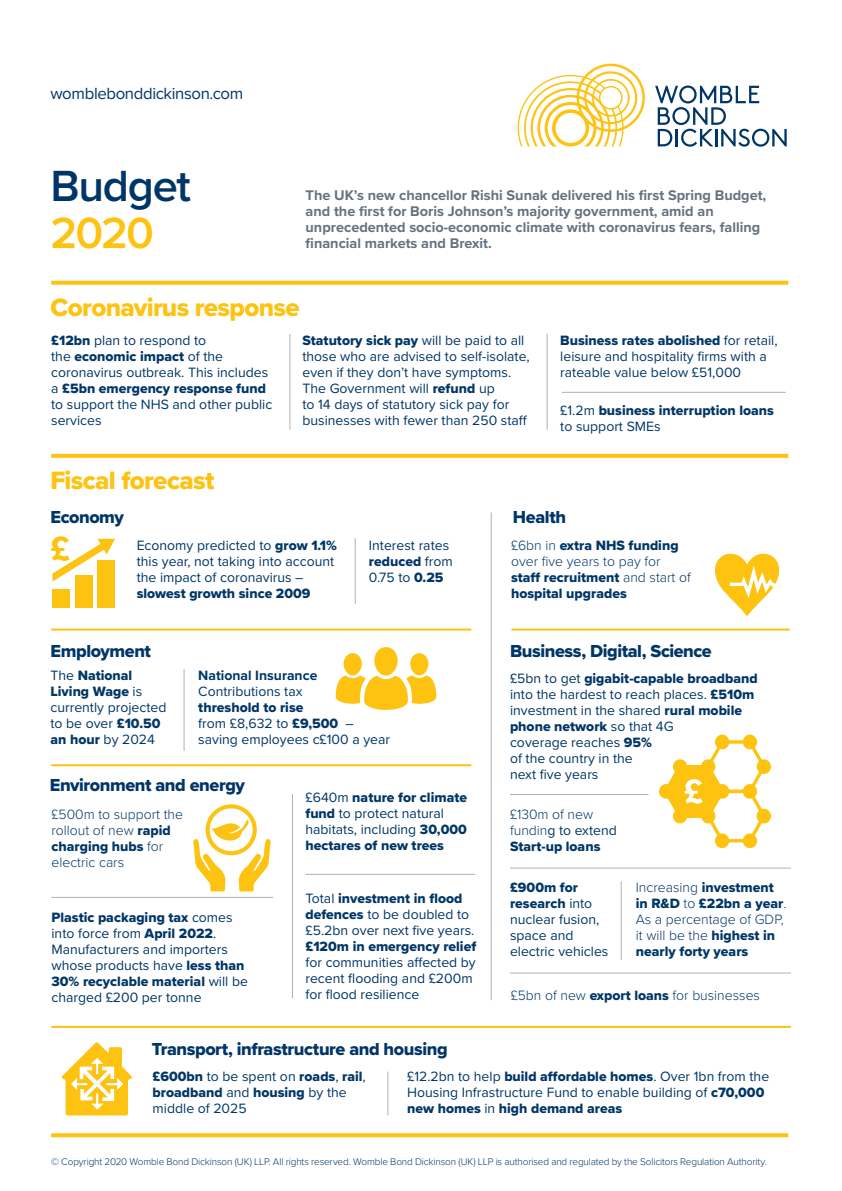
<style>
.page{position:relative;width:842px;height:1191px;background:#fff}
.page>*{position:absolute;margin:0;border:0;box-sizing:border-box;transform-origin:0 0}
.t1{font:600 45.2px "Proxima Nova";letter-spacing:-.03em;color:#003667}
.t2{font:600 45.2px "Proxima Nova";color:#fec210}
.t3{font:26px "Proxima Nova Extrabld";letter-spacing:-.025em;color:#fec210}
.t4{font:18px "Proxima Nova Extrabld";letter-spacing:-.025em;color:#003667}
.t5{font:16.7px "Proxima Nova";letter-spacing:-.02em;color:#003667}
.t6{font:700 14.5px/16px "Proxima Nova";color:#65717f}
.t7{font:14px/16px "Proxima Nova";color:#003667}
.t8{font:14px/16px "Proxima Nova Extrabld";color:#003667}
.t9{font:300 14px/16px "Proxima Nova";color:#003667}
.t10{font:300 10px "Proxima Nova";letter-spacing:-.015em;color:#003667}
.s1{font-family:"Proxima Nova Extrabld"}
.s2{font-family:"Proxima Nova"}
.s3{font-weight:700}
.s4{font-family:"Proxima Nova Extrabld";font-weight:400}
.s5{font-family:"Proxima Nova";font-weight:300}
.s6{font-weight:400}
</style>
<div class="page">
<svg style="left:655px;top:85px;width:132px;height:62px"></svg>
<svg style="left:518px;top:64px;width:127px;height:82px"></svg>
<svg style="left:51px;top:281px;width:737px;height:4px;background:#fec620"></svg>
<svg style="left:51px;top:1133px;width:737px;height:4px;background:#fec620"></svg>
<hr style="left:51px;top:628px;width:420px;height:2px;background:#fec210">
<hr style="left:51px;top:764px;width:420px;height:2px;background:#fec210">
<hr style="left:51px;top:1026px;width:740px;height:2px;background:#fec210">
<svg style="left:51px;top:454px;width:737px;height:4px;background:#fec418"></svg>
<hr style="left:355px;top:538px;width:1px;height:66px;background:#adb2b4">
<hr style="left:491px;top:512px;width:1px;height:488px;background:#adb2b4">
<hr style="left:184px;top:669px;width:1px;height:82px;background:#adb2b4">
<hr style="left:292px;top:794px;width:1px;height:204px;background:#adb2b4">
<hr style="left:289px;top:334px;width:1px;height:96px;background:#adb2b4">
<hr style="left:547px;top:334px;width:1px;height:96px;background:#adb2b4">
<hr style="left:510px;top:794px;width:138px;height:1px;background:#adb2b4">
<hr style="left:305px;top:874px;width:170px;height:1px;background:#adb2b4">
<hr style="left:510px;top:867px;width:281px;height:1px;background:#adb2b4">
<hr style="left:621px;top:881px;width:1px;height:79px;background:#adb2b4">
<hr style="left:511px;top:628px;width:278px;height:2px;background:#fec210">
<div style="left:75px;top:575px;width:17px;height:33px;background:#fec210"></div>
<div style="left:98px;top:561px;width:17px;height:47px;background:#fec210"></div>
<div style="left:52px;top:589px;width:18px;height:19px;background:#fec210"></div>
<svg style="left:51px;top:536px;width:64px;height:45px"></svg>
<svg style="left:193px;top:804px;width:78px;height:87px"></svg>
<svg style="left:659px;top:734px;width:112px;height:114px"></svg>
<hr style="left:562px;top:392px;width:224px;height:1px;background:#adb2b4">
<svg style="left:61px;top:1042px;width:71px;height:73px"></svg>
<hr style="left:387px;top:1071px;width:1px;height:44px;background:#adb2b4">
<svg style="left:336px;top:647px;width:100px;height:63px"></svg>
<svg style="left:715px;top:554px;width:64px;height:62px"></svg>
<hr style="left:51px;top:897px;width:222px;height:1px;background:#adb2b4">
<hr style="left:510px;top:972px;width:281px;height:1px;background:#adb2b4">
<p class="t5" style="left:50px;top:81px;width:194px">womblebonddickinson.com</p>
<p class="t1" style="left:50px;top:152px;width:142px">Budget</p>
<p class="t2" style="left:50px;top:199px;width:105px">2020</p>
<p class="t6" style="left:306px;top:186px;width:462px">The UK’s new chancellor Rishi Sunak delivered his first Spring Budget, and the first for Boris Johnson’s majority government, amid an unprecedented socio-economic climate with coronavirus fears, falling financial markets and Brexit.</p>
<p class="t3" style="left:50px;top:288px;width:251px">Coronavirus response</p>
<p class="t7" style="left:51px;top:332px;width:223px"><span class="s1">£12bn</span> plan to respond to<br>the <span class="s1">economic impact</span> of the coronavirus outbreak. This includes a <span class="s1">£5bn emergency response fund </span>to support the NHS and other public services</p>
<p class="t7" style="left:302px;top:332px;width:229px"><span class="s1">Statutory sick pay</span> will be paid to all those who are advised to self-isolate, even if they don’t have symptoms.<br>The Government will <span class="s1">refund</span> up<br>to 14 days of statutory sick pay for businesses with fewer than 250 staff</p>
<p class="t7" style="left:560px;top:332px;width:219px"><span class="s1">Business rates abolished</span> for retail, leisure and hospitality firms with a rateable value below £51,000</p>
<p class="t8" style="left:560px;top:402px;width:215px"><span class="s2">£1.2m</span> business interruption loans <span class="s2">to support SMEs</span></p>
<p class="t3" style="left:50px;top:461px;width:165px">Fiscal forecast</p>
<p class="t4" style="left:50px;top:503px;width:75px">Economy</p>
<p class="t7" style="left:137px;top:536px;width:202px">Economy predicted to <span class="s1">grow 1.1% </span>this year, not taking into account the impact of coronavirus – <span class="s1">slowest growth since 2009</span></p>
<p class="t4" style="left:50px;top:637px;width:102px">Employment</p>
<p class="t7" style="left:369px;top:536px;width:85px">Interest rates <span class="s1">reduced</span> from<br>0.75 to <span class="s1">0.25</span></p>
<p class="t7" style="left:50px;top:667px;width:117px">The <span class="s1">National<br>Living Wage</span> is currently projected to be over <span class="s1">£10.50 an hour</span> by 2024</p>
<p class="t7" style="left:198px;top:667px;width:193px"><span class="s3">National Insurance<br></span>Contributions tax<br><span class="s1">threshold to rise<br></span>from £8,632 to <span class="s1">£9,500</span> – saving employees c£100 a year</p>
<p class="t4" style="left:50px;top:771px;width:197px">Environment and energy</p>
<p class="t9" style="left:51px;top:806px;width:133px">£500m to support the rollout of new <span class="s4">rapid charging hubs</span> for electric cars</p>
<p class="t7" style="left:51px;top:908px;width:198px"><span class="s1">Plastic packaging tax</span> comes into force from <span class="s1">April 2022</span>.<br>Manufacturers and importers whose products have <span class="s1">less than<br>30% recyclable material</span> will be charged £200 per tonne</p>
<p class="t8" style="left:305px;top:789px;width:163px"><span class="s2">£640m</span> nature for climate fund <span class="s2">to protect natural habitats, including</span> 30,000 hectares of new trees</p>
<p class="t7" style="left:305px;top:889px;width:172px">Total <span class="s1">investment in flood defences</span> to be doubled to £5.2bn over next five years. <span class="s1">£120m in emergency relief </span>for communities affected by recent flooding and £200m for flood resilience</p>
<p class="t4" style="left:152px;top:1035px;width:297px">Transport, infrastructure and housing</p>
<p class="t4" style="left:513px;top:503px;width:55px">Health</p>
<p class="t8" style="left:511px;top:537px;width:181px"><span class="s5">£6bn in</span> extra NHS funding <span class="s5">over five years to pay for </span>staff recruitment <span class="s5">and start of </span>hospital upgrades</p>
<p class="t4" style="left:510px;top:637px;width:203px">Business, Digital, Science</p>
<p class="t7" style="left:510px;top:669px;width:249px">£5bn to get <span class="s1">gigabit-capable broadband </span>into the hardest to reach places. <span class="s1">£510m </span>investment in the shared <span class="s1">rural mobile phone network</span> so that 4G<br>coverage reaches <span class="s1">95%<br></span>of the country in the<br>next five years</p>
<p class="t9" style="left:510px;top:806px;width:108px">£130m of new fundin<span class="s6">g to extend<br></span><span class="s4">Start-up loans</span></p>
<p class="t7" style="left:510px;top:878px;width:100px"><span class="s1">£900m for research</span> into nuclear fusion, space and electric vehicles</p>
<p class="t8" style="left:636px;top:879px;width:152px"><span class="s5">Increasing</span> investment in R&amp;D <span class="s5">to</span> £22bn a year<span class="s5">.<br>As a percentage of GDP, it will be the</span> highest in nearly forty years</p>
<p class="t9" style="left:511px;top:986px;width:251px">£5bn of new <span class="s4">export loans</span> for businesses</p>
<p class="t7" style="left:153px;top:1067px;width:215px"><span class="s1">£600bn</span> to be spent on <span class="s1">roads</span>, <span class="s1">rail</span>, <span class="s1">broadband</span> and <span class="s1">housing</span> by the middle of 2025</p>
<p class="t7" style="left:407px;top:1067px;width:364px">£12.2bn to help <span class="s1">build affordable homes</span>. Over 1bn from the<br>Housing Infrastructure Fund to enable building of <span class="s1">c70,000 new homes</span> in <span class="s1">high demand areas</span></p>
<p class="t10" style="left:51px;top:1154px;width:717px">© Copyright 2020 Womble Bond Dickinson (UK) LLP. All rights reserved. Womble Bond Dickinson (UK) LLP is authorised and regulated by the Solicitors Regulation Authority.</p>
</div>
